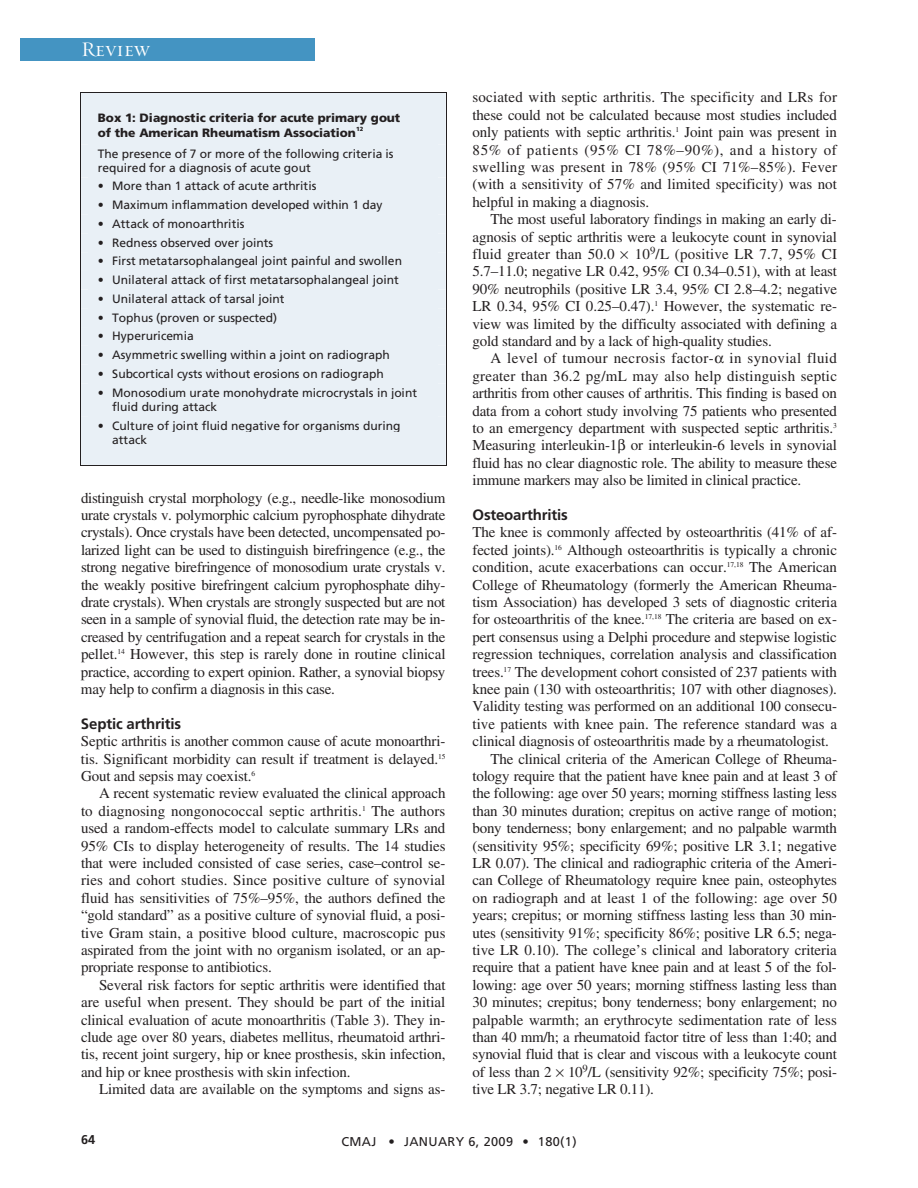
<style>
.page{position:relative;width:918px;height:1188px;background:#fff}
.page>*{position:absolute;margin:0;border:0;box-sizing:border-box;transform-origin:0 0}
.t1{font:21px "Requiem Display HTF Small Caps";letter-spacing:.005em;color:#fff}
.t2{font:15px/17.4px "Times";letter-spacing:-.01em;color:#231f20;text-align:justify}
.t3{font:700 15px "Frutiger";letter-spacing:-.01em;color:#231f20}
.t4{font:12.75px "Frutiger";letter-spacing:.03em;color:#231f20}
.t5{font:700 12.75px "Frutiger";color:#231f20}
.t6{font:12px/14.1px "Frutiger";color:#231f20}
.t7{font:900 12px/14.4px "Frutiger";color:#231f20}
.t8{font:900 6px "Frutiger";color:#231f20}
</style>
<div class="page">
<div style="left:20px;top:38px;width:295px;height:23px;background:#4494c2"></div>
<div style="left:80px;top:92px;width:367px;height:374px;background:#e9f0f6"></div>
<h1 class="t1" style="left:81px;top:36px;width:70px">Review</h1>
<p class="t7" style="left:98px;top:112px;width:304px">Box 1: Diagnostic criteria for acute primary gout of the American Rheumatism Association</p>
<p class="t8" style="left:356px;top:126px;width:9px">12</p>
<p class="t6" style="left:98px;top:147px;width:297px">The presence of 7 or more of the following criteria is required for a diagnosis of acute gout</p>
<p class="t6" style="left:98px;top:180px;width:220px">• More than 1 attack of acute arthritis</p>
<p class="t6" style="left:98px;top:199px;width:286px">• Maximum inflammation developed within 1 day</p>
<p class="t6" style="left:98px;top:218px;width:148px">• Attack of monoarthritis</p>
<p class="t6" style="left:98px;top:236px;width:177px">• Redness observed over joints</p>
<p class="t6" style="left:98px;top:255px;width:306px">• First metatarsophalangeal joint painful and swollen</p>
<p class="t6" style="left:98px;top:274px;width:303px">• Unilateral attack of first metatarsophalangeal joint</p>
<p class="t6" style="left:98px;top:292px;width:188px">• Unilateral attack of tarsal joint</p>
<p class="t6" style="left:98px;top:311px;width:181px">• Tophus (proven or suspected)</p>
<p class="t6" style="left:98px;top:330px;width:97px">• Hyperuricemia</p>
<p class="t6" style="left:98px;top:349px;width:293px">• Asymmetric swelling within a joint on radiograph</p>
<p class="t6" style="left:98px;top:367px;width:288px">• Subcortical cysts without erosions on radiograph</p>
<p class="t6" style="left:112px;top:386px;width:306px;text-indent:-14px">• Monosodium urate monohydrate microcrystals in joint fluid during attack</p>
<p class="t6" style="left:112px;top:419px;width:290px;text-indent:-14px">• Culture of joint fluid negative for organisms during attack</p>
<p class="t2" style="left:81px;top:490px;width:366px">distinguish crystal morphology (e.g., needle-like monosodium urate crystals v. polymorphic calcium pyrophosphate dihydrate crystals). Once crystals have been detected, uncompensated po&shy;larized light can be used to distinguish birefringence (e.g., the strong negative birefringence of monosodium urate crystals v. the weakly positive birefringent calcium pyrophosphate dihy&shy;drate crystals). When crystals are strongly suspected but are not seen in a sample of synovial fluid, the detection rate may be in&shy;creased by centrifugation and a repeat search for crystals in the pellet.<sup>14</sup> However, this step is rarely done in routine clinical practice, according to expert opinion. Rather, a synovial biopsy may help to confirm a diagnosis in this case.</p>
<p class="t3" style="left:81px;top:718px;width:102px">Septic arthritis</p>
<p class="t2" style="left:81px;top:734px;width:366px">Septic arthritis is another common cause of acute monoarthri&shy;tis. Significant morbidity can result if treatment is delayed.<sup>15<br></sup>Gout and sepsis may coexist.<sup>6</sup></p>
<p class="t2" style="left:81px;top:786px;width:366px;text-indent:18px">A recent systematic review evaluated the clinical approach to diagnosing nongonococcal septic arthritis.<sup>1</sup> The authors used a random-effects model to calculate summary LRs and 95% CIs to display heterogeneity of results. The 14 studies that were included consisted of case series, case–control se&shy;ries and cohort studies. Since positive culture of synovial fluid has sensitivities of 75%–95%, the authors defined the “gold standard” as a positive culture of synovial fluid, a posi&shy;tive Gram stain, a positive blood culture, macroscopic pus aspirated from the joint with no organism isolated, or an ap&shy;propriate response to antibiotics.</p>
<p class="t2" style="left:81px;top:978px;width:366px;text-indent:18px">Several risk factors for septic arthritis were identified that are useful when present. They should be part of the initial clinical evaluation of acute monoarthritis (Table 3). They in&shy;clude age over 80 years, diabetes mellitus, rheumatoid arthri&shy;tis, recent joint surgery, hip or knee prosthesis, skin infection, and hip or knee prosthesis with skin infection.</p>
<p class="t2" style="left:99px;top:1082px;width:348px">Limited data are available on the symptoms and signs as-</p>
<p class="t2" style="left:473px;top:90px;width:366px">sociated with septic arthritis. The specificity and LRs for these could not be calculated because most studies included only patients with septic arthritis.<sup>1</sup> Joint pain was present in 85% of patients (95% CI 78%–90%), and a history of swelling was present in 78% (95% CI 71%–85%). Fever (with a sensitivity of 57% and limited specificity) was not helpful in making a diagnosis.</p>
<p class="t2" style="left:473px;top:212px;width:366px;text-indent:18px">The most useful laboratory findings in making an early di&shy;agnosis of septic arthritis were a leukocyte count in synovial fluid greater than 50.0</p>
<p class="t2" style="left:473px;top:247px;width:366px;text-indent:162px">10<sup>9</sup>/L (positive LR 7.7, 95% CI 5.7–11.0; negative LR 0.42, 95% CI 0.34–0.51), with at least 90% neutrophils (positive LR 3.4, 95% CI 2.8–4.2; negative LR 0.34, 95% CI 0.25–0.47).<sup>1</sup> However, the systematic re&shy;view was limited by the difficulty associated with defining a gold standard and by a lack of high-quality studies.</p>
<p class="t2" style="left:472px;top:351px;width:366px;text-indent:18px">A level of tumour necrosis factor- in synovial fluid greater than 36.2 pg/mL may also help distinguish septic arthritis from other causes of arthritis. This finding is based on data from a cohort study involving 75 patients who presented to an emergency department with suspected septic arthritis.<sup>3<br></sup>Measuring interleukin-1 or interleukin-6 levels in synovial fluid has no clear diagnostic role. The ability to measure these immune markers may also be limited in clinical practice.</p>
<p class="t3" style="left:472px;top:509px;width:97px">Osteoarthritis</p>
<p class="t2" style="left:472px;top:525px;width:366px">The knee is commonly affected by osteoarthritis (41% of af-</p>
<p class="t2" style="left:472px;top:543px;width:366px">fected joints).<sup>16</sup> Although osteoarthritis is typically a chronic</p>
<p class="t2" style="left:473px;top:560px;width:366px">condition, acute exacerbations can occur.<sup>17,18</sup> The American</p>
<p class="t2" style="left:472px;top:577px;width:366px">College of Rheumatology (formerly the American Rheuma-</p>
<p class="t2" style="left:472px;top:595px;width:366px">tism Association) has developed 3 sets of diagnostic criteria</p>
<p class="t2" style="left:472px;top:612px;width:366px">for osteoarthritis of the knee.<sup>17,18</sup> The criteria are based on ex-</p>
<p class="t2" style="left:472px;top:630px;width:366px">pert consensus using a Delphi procedure and stepwise logistic</p>
<p class="t2" style="left:472px;top:647px;width:366px">regression techniques, correlation analysis and classification</p>
<p class="t2" style="left:472px;top:664px;width:366px">trees.<sup>17</sup> The development cohort consisted of 237 patients with</p>
<p class="t2" style="left:472px;top:682px;width:366px">knee pain (130 with osteoarthritis; 107 with other diagnoses).</p>
<p class="t2" style="left:472px;top:699px;width:366px">Validity testing was performed on an additional 100 consecu-</p>
<p class="t2" style="left:472px;top:717px;width:366px">tive patients with knee pain. The reference standard was a</p>
<p class="t2" style="left:472px;top:734px;width:358px">clinical diagnosis of osteoarthritis made by a rheumatologist.</p>
<p class="t2" style="left:490px;top:751px;width:348px">The clinical criteria of the American College of Rheuma-</p>
<p class="t2" style="left:472px;top:769px;width:366px">tology require that the patient have knee pain and at least 3 of</p>
<p class="t2" style="left:472px;top:786px;width:366px">the following: age over 50 years; morning stiffness lasting less</p>
<p class="t2" style="left:472px;top:804px;width:366px">than 30 minutes duration; crepitus on active range of motion;</p>
<p class="t2" style="left:472px;top:821px;width:366px">bony tenderness; bony enlargement; and no palpable warmth</p>
<p class="t2" style="left:472px;top:838px;width:366px">(sensitivity 95%; specificity 69%; positive LR 3.1; negative</p>
<p class="t2" style="left:472px;top:856px;width:366px">LR 0.07). The clinical and radiographic criteria of the Ameri-</p>
<p class="t2" style="left:472px;top:873px;width:366px">can College of Rheumatology require knee pain, osteophytes</p>
<p class="t2" style="left:472px;top:891px;width:366px">on radiograph and at least 1 of the following: age over 50</p>
<p class="t2" style="left:472px;top:908px;width:366px">years; crepitus; or morning stiffness lasting less than 30 min-</p>
<p class="t2" style="left:472px;top:925px;width:366px">utes (sensitivity 91%; specificity 86%; positive LR 6.5; nega-</p>
<p class="t2" style="left:472px;top:943px;width:366px">tive LR 0.10). The college’s clinical and laboratory criteria</p>
<p class="t2" style="left:472px;top:960px;width:366px">require that a patient have knee pain and at least 5 of the fol-</p>
<p class="t2" style="left:472px;top:978px;width:366px">lowing: age over 50 years; morning stiffness lasting less than</p>
<p class="t2" style="left:472px;top:995px;width:366px">30 minutes; crepitus; bony tenderness; bony enlargement; no</p>
<p class="t2" style="left:472px;top:1012px;width:366px">palpable warmth; an erythrocyte sedimentation rate of less</p>
<p class="t2" style="left:472px;top:1030px;width:366px">than 40 mm/h; a rheumatoid factor titre of less than 1:40; and</p>
<p class="t2" style="left:472px;top:1047px;width:366px">synovial fluid that is clear and viscous with a leukocyte count</p>
<p class="t2" style="left:472px;top:1065px;width:366px">of less than 2 10<sup>9</sup>/L (sensitivity 92%; specificity 75%; posi-</p>
<p class="t2" style="left:473px;top:1082px;width:183px">tive LR 3.7; negative LR 0.11).</p>
<p class="t5" style="left:81px;top:1135px;width:16px">64</p>
<p class="t4" style="left:341px;top:1136px;width:237px">CMAJ • JANUARY 6, 2009 • 180(1)</p>
</div>
